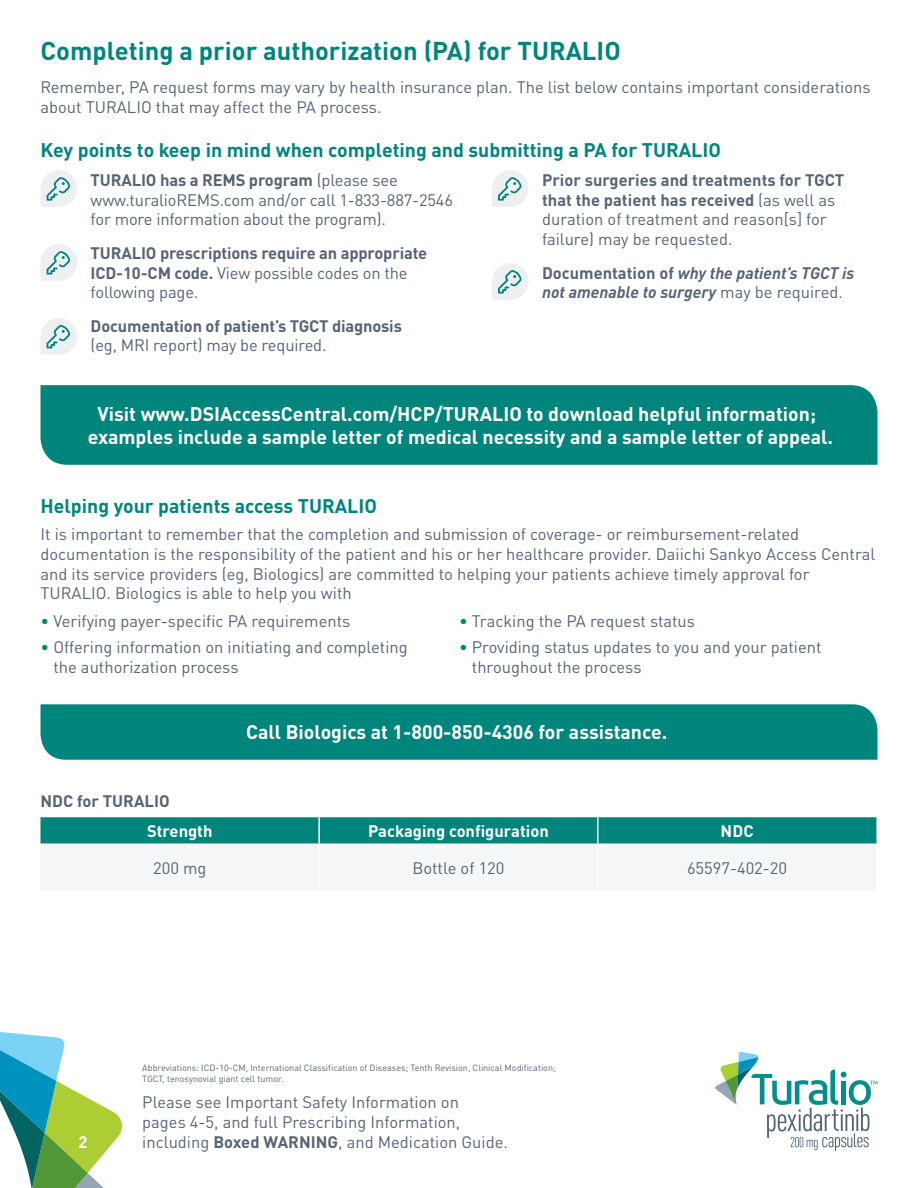
<style>
.page{position:relative;width:918px;height:1188px;background:#fff}
.page>*{position:absolute;margin:0;border:0;box-sizing:border-box;transform-origin:0 0}
.Syneos_Default_Style{font:700 25.5px "DINOT";color:#00857d}
.Syneos_Default_Style-2{font:700 19.5px/23.4px "DINOT";color:#fff;text-align:center}
.Syneos_Default_Style-3{font:700 19.5px "DINOT";color:#00857d}
.Syneos_Default_Style-4{font:16.5px/19.8px "DINOT";color:#586475}
.Syneos_Default_Style-5{font:700 16.5px/19.8px "DINOT";letter-spacing:-.01em;color:#586475}
.Syneos_Default_Style-6{font:italic 700 16.5px/19.8px "DINOT";color:#586475}
.Syneos_Default_Style-7{font:700 16.5px "DINOT";color:#fff}
.Syneos_Default_Style-8{font:9px/10.8px "DINOT";color:#586475}
.s1{font-weight:700}
.s2{font-weight:400}
.s3{font-style:normal}
.s4{font-weight:400;font-style:normal}
.s5{color:#00857d}
</style>
<div class="page">
<svg style="left:715px;top:1052px;width:162px;height:99px"></svg>
<svg style="left:0;top:1032px;width:122px;height:156px"></svg>
<svg style="left:41px;top:170px;width:36px;height:37px"></svg>
<svg style="left:41px;top:244px;width:36px;height:37px"></svg>
<svg style="left:492px;top:170px;width:36px;height:37px"></svg>
<svg style="left:492px;top:263px;width:36px;height:37px"></svg>
<div style="left:40px;top:385px;width:838px;height:80px;background:#00857d"></div>
<div style="left:40px;top:704px;width:838px;height:56px;background:#00857d"></div>
<div style="left:40px;top:817px;width:836px;height:26px;background:#00857d"></div>
<hr style="left:318px;top:817px;width:2px;height:26px;background:#fff">
<hr style="left:597px;top:817px;width:2px;height:26px;background:#fff">
<svg style="left:41px;top:318px;width:36px;height:37px"></svg>
<p class="Syneos_Default_Style" style="left:40px;top:34px;width:582px">Completing a prior authorization (PA) for TURALIO</p>
<p class="Syneos_Default_Style-4" style="left:40px;top:77px;width:832px">Remember, PA request forms may vary by health insurance plan. The list below contains important considerations about TURALIO that may affect the PA process.</p>
<p class="Syneos_Default_Style-3" style="left:40px;top:137px;width:682px">Key points to keep in mind when completing and submitting a PA for TURALIO</p>
<p class="Syneos_Default_Style-4" style="left:91px;top:170px;width:364px"><span class="s1">TURALIO has a REMS program</span> (please see www.turalioREMS.com and/or call 1-833-887-2546 for more information about the program).</p>
<p class="Syneos_Default_Style-5" style="left:91px;top:242px;width:338px">TURALIO prescriptions require an appropriate<br>ICD-10-CM code. <span class="s2">View possible codes on the following page.</span></p>
<p class="Syneos_Default_Style-5" style="left:91px;top:315px;width:313px">Documentation of patient’s TGCT diagnosis <span class="s2">(eg, MRI report) may be required.</span></p>
<p class="Syneos_Default_Style-4" style="left:542px;top:170px;width:304px"><span class="s1">Prior surgeries and treatments for TGCT that the patient has received</span> (as well as duration of treatment and reason[s] for failure) may be requested.</p>
<p class="Syneos_Default_Style-6" style="left:542px;top:262px;width:314px"><span class="s3">Documentation of</span> why the patient’s TGCT is not amenable to surgery <span class="s4">may be required.</span></p>
<p class="Syneos_Default_Style-2" style="left:88px;top:401px;width:747px">Visit www.DSIAccessCentral.com/HCP/TURALIO to download helpful information; examples include a sample letter of medical necessity and a sample letter of appeal.</p>
<p class="Syneos_Default_Style-3" style="left:40px;top:494px;width:338px">Helping your patients access TURALIO</p>
<p class="Syneos_Default_Style-4" style="left:40px;top:524px;width:836px">It is important to remember that the completion and submission of coverage- or reimbursement-related documentation is the responsibility of the patient and his or her healthcare provider. Daiichi Sankyo Access Central and its service providers (eg, Biologics) are committed to helping your patients achieve timely approval for TURALIO. Biologics is able to help you with</p>
<p class="Syneos_Default_Style-4" style="left:40px;top:610px;width:311px"><span class="s5">•</span> Verifying payer-specific PA requirements</p>
<p class="Syneos_Default_Style-4" style="left:53px;top:637px;width:356px;text-indent:-13px"><span class="s5">•</span> Offering information on initiating and completing the authorization process</p>
<p class="Syneos_Default_Style-4" style="left:459px;top:610px;width:238px"><span class="s5">•</span> Tracking the PA request status</p>
<p class="Syneos_Default_Style-4" style="left:472px;top:637px;width:351px;text-indent:-13px"><span class="s5">•</span> Providing status updates to you and your patient throughout the process</p>
<p class="Syneos_Default_Style-2" style="left:246px;top:720px;width:423px">Call Biologics at 1-800-850-4306 for assistance.</p>
<p class="Syneos_Default_Style-5" style="left:40px;top:790px;width:131px">NDC for TURALIO</p>
<p class="Syneos_Default_Style-7" style="left:147px;top:820px;width:67px">Strength</p>
<p class="Syneos_Default_Style-7" style="left:368px;top:820px;width:182px">Packaging configuration</p>
<p class="Syneos_Default_Style-7" style="left:721px;top:820px;width:35px">NDC</p>
<p class="Syneos_Default_Style-4" style="left:153px;top:858px;width:55px">200 mg</p>
<p class="Syneos_Default_Style-4" style="left:412px;top:858px;width:94px">Bottle of 120</p>
<p class="Syneos_Default_Style-4" style="left:687px;top:858px;width:102px">65597-402-20</p>
<p class="Syneos_Default_Style-7" style="left:79px;top:1131px;width:10px">2</p>
<p class="Syneos_Default_Style-8" style="left:142px;top:1062px;width:415px">Abbreviations: ICD-10-CM, International Classification of Diseases; Tenth Revision, Clinical Modification;<br>TGCT, tenosynovial giant cell tumor.</p>
<p class="Syneos_Default_Style-4" style="left:142px;top:1092px;width:367px">Please see Important Safety Information on<br>pages 4-5, and full Prescribing Information, including <span class="s1">Boxed WARNING</span>, and Medication Guide.</p>
</div>
